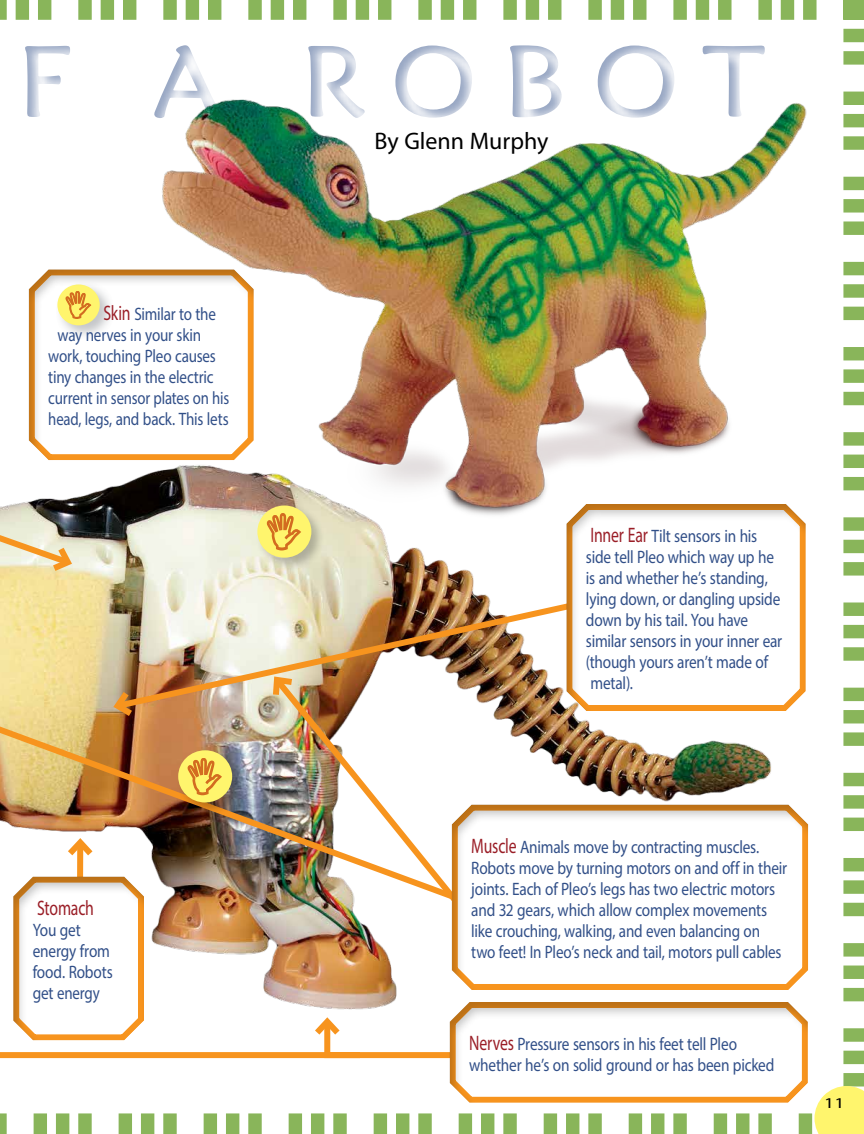
<style>
.page{position:relative;width:864px;height:1134px;background:#fff}
.page>*{position:absolute;margin:0;border:0;box-sizing:border-box;transform-origin:0 0}
.t1{font:24px "Myriad Pro";color:#000}
.t2{font:21px "Myriad Pro";letter-spacing:-.01em;color:#9a1e27;scale:.75 1}
.t3{font:18px/21px "Myriad Pro";letter-spacing:-.015em;color:#314f88;scale:.85 1}
.t4{font:18px "Myriad Pro";letter-spacing:-.015em;color:#314f88;scale:.84 1}
.t5{font:18px "Myriad Pro";letter-spacing:-.015em;color:#314f88;scale:.82 1}
.t6{font:15px "Myriad Pro";color:#000;scale:1.3 1}
.s1{font-size:21px;color:#9a1e27}
</style>
<div class="page">
<img style="left:0;top:0;width:864px;height:1134px">
<p class="t4" style="left:103px;top:303px;width:136px"><span class="s1">Skin</span> Similar to the</p>
<p class="t4" style="left:57px;top:324px;width:173px">way nerves in your skin</p>
<p class="t4" style="left:48px;top:345px;width:201px">work, touching Pleo causes</p>
<p class="t4" style="left:48px;top:366px;width:198px">tiny changes in the electric</p>
<p class="t4" style="left:48px;top:387px;width:217px">current in sensor plates on his</p>
<p class="t5" style="left:48px;top:408px;width:221px">head, legs, and back. This lets</p>
<p class="t2" style="left:37px;top:895px;width:77px">Stomach</p>
<p class="t3" style="left:33px;top:920px;width:96px">You get energy from food. Robots get energy</p>
<h1 class="t1" style="left:374px;top:126px;width:175px">By Glenn Murphy</h1>
<p class="t3" style="left:586px;top:525px;width:233px"><span class="s1">Inner Ear</span> Tilt sensors in his side tell Pleo which way up he is and whether he’s standing, lying down, or dangling upside down by his tail. You have similar sensors in your inner ear (though yours aren’t made of metal).</p>
<p class="t3" style="left:471px;top:836px;width:373px"><span class="s1">Muscle</span> Animals move by contracting muscles.<br>Robots move by turning motors on and off in their joints. Each of Pleo’s legs has two electric motors and 32 gears, which allow complex movements like crouching, walking, and even balancing on two feet! In Pleo’s neck and tail, motors pull cables</p>
<p class="t3" style="left:469px;top:1033px;width:361px"><span class="s1">Nerves</span> Pressure sensors in his feet tell Pleo whether he’s on solid ground or has been picked</p>
<p class="t6" style="left:824px;top:1094px;width:17px">11</p>
</div>
